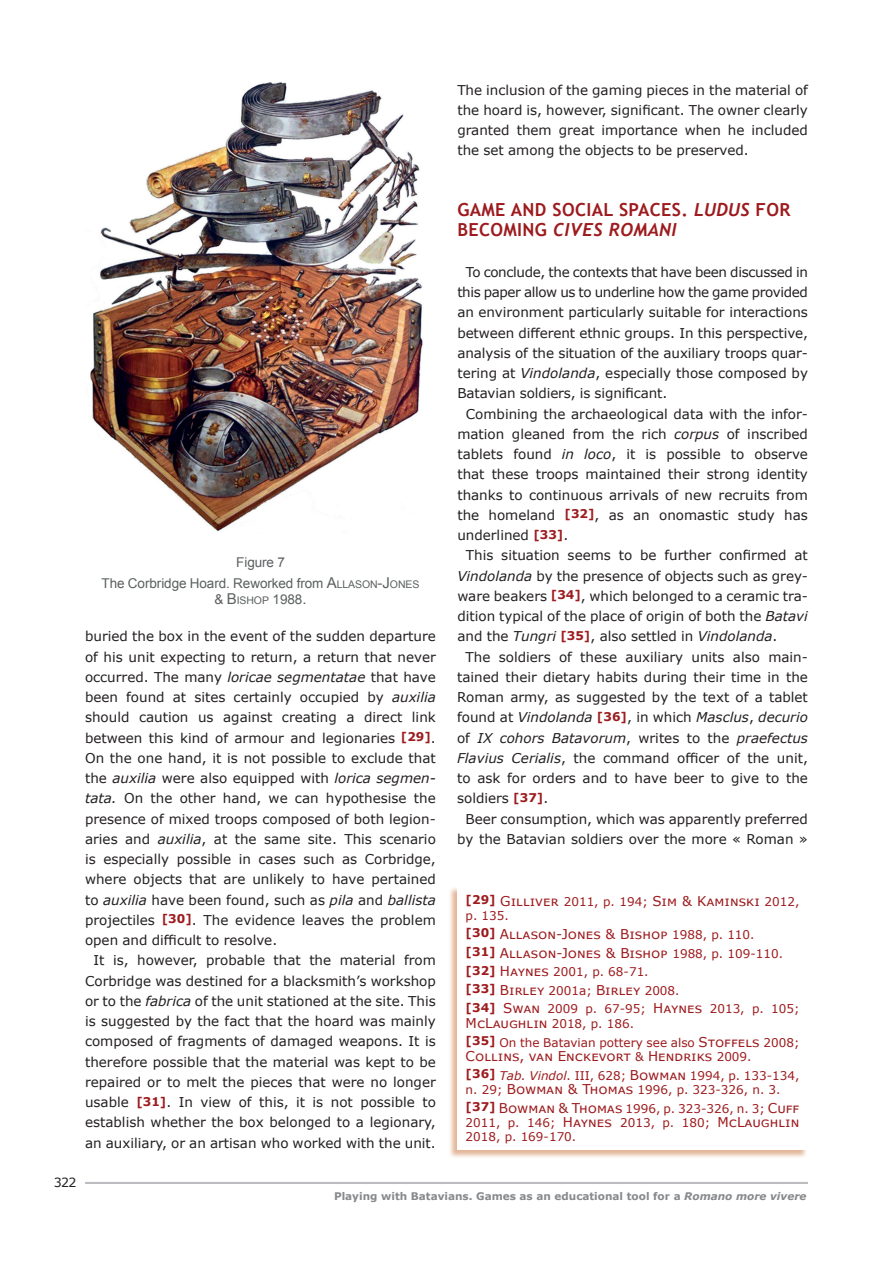
<style>
.page{position:relative;width:893px;height:1263px;background:#fff}
.page>*{position:absolute;margin:0;border:0;box-sizing:border-box;transform-origin:0 0}
.t1{font:700 18px "Trebuchet MS";letter-spacing:.02em;color:#9d1b1e}
.t2{font:italic 700 18px "Trebuchet";letter-spacing:.02em;color:#9d1b1e}
.t3{font:13.5px/20.2px "Verdana";color:#231f20;text-align:justify}
.t4{font:13.5px/18.6px "Verdana";color:#9d1b1e}
.t5{font:13.5px/20.7px "Arial";letter-spacing:-.005em;color:#5b5f60;text-align:center}
.t6{font:12.6px "Verdana";color:#231f20}
.t7{font:12px/14.4px "Verdana";color:#9d1b1e}
.t8{font:700 10.5px "Verdana";color:#87898c}
.s1{font-size:15px}
.s2{font-size:10.5px}
.s3{font-style:italic}
.s4{font-weight:700;font-size:12px;color:#9d1b1e}
.s5{font-family:"Trebuchet";font-style:italic}
.s6{font-family:"Trebuchet MS";font-style:normal}
.s7{font-weight:700;font-size:12px}
.s8{font-size:12px}
.s9{font-weight:700}
.s10{font-size:13.5px}
</style>
<div class="page">
<hr style="left:85px;top:1182px;width:723px;height:2px;background:#bcbdc0">
<div style="left:448px;top:886px;width:360px;height:272px;background:#c86c33;opacity:.5"></div>
<div style="left:457px;top:886px;width:351px;height:264px;background:#fff"></div>
<img style="left:90px;top:82px;width:333px;height:450px">
<p class="t3" style="left:457px;top:79px;width:352px">The inclusion of the gaming pieces in the material of the hoard is, however, significant. The owner clearly granted them great importance when he included the set among the objects to be preserved.</p>
<p class="t5" style="left:102px;top:552px;width:319px">Figure 7<br>The Corbridge Hoard. Reworked from <span class="s1">A</span><span class="s2">LLASON</span><span class="s1">-J</span><span class="s2">ONES</span></p>
<p class="t5" style="left:215px;top:589px;width:93px">&amp; <span class="s1">B</span><span class="s2">ISHOP</span> 1988<span class="s1">.</span></p>
<p class="t3" style="left:85px;top:626px;width:352px">buried the box in the event of the sudden departure of his unit expecting to return, a return that never occurred. The many <span class="s3">loricae segmentatae</span> that have been found at sites certainly occupied by <span class="s3">auxilia </span>should caution us against creating a direct link between this kind of armour and legionaries <span class="s4">[29]</span>.<br>On the one hand, it is not possible to exclude that the <span class="s3">auxilia</span> were also equipped with <span class="s3">lorica segmen&shy;tata.</span> On the other hand, we can hypothesise the presence of mixed troops composed of both legion&shy;aries and <span class="s3">auxilia</span>, at the same site. This scenario is especially possible in cases such as Corbridge, where objects that are unlikely to have pertained to <span class="s3">auxilia</span> have been found, such as <span class="s3">pila</span> and <span class="s3">ballista </span>projectiles <span class="s4">[30]</span>. The evidence leaves the problem open and difficult to resolve.</p>
<p class="t3" style="left:85px;top:950px;width:352px;text-indent:9px">It is, however, probable that the material from Corbridge was destined for a blacksmith’s workshop or to the <span class="s3">fabrica</span> of the unit stationed at the site. This is suggested by the fact that the hoard was mainly composed of fragments of damaged weapons. It is therefore possible that the material was kept to be repaired or to melt the pieces that were no longer usable <span class="s4">[31]</span>. In view of this, it is not possible to establish whether the box belonged to a legionary, an auxiliary, or an artisan who worked with the unit.</p>
<h1 class="t1" style="left:457px;top:198px;width:335px">GAME AND SOCIAL SPACES. <span class="s5">LUDUS</span> FOR</h1>
<h1 class="t2" style="left:457px;top:218px;width:221px"><span class="s6">BECOMING</span> CIVES ROMANI</h1>
<p class="t3" style="left:457px;top:262px;width:352px;text-indent:9px">To conclude, the contexts that have been discussed in this paper allow us to underline how the game provided an environment particularly suitable for interactions between different ethnic groups. In this perspective, analysis of the situation of the auxiliary troops quar&shy;tering at <span class="s3">Vindolanda</span>, especially those composed by Batavian soldiers, is significant.</p>
<p class="t3" style="left:457px;top:403px;width:352px;text-indent:9px">Combining the archaeological data with the infor&shy;mation gleaned from the rich <span class="s3">corpus</span> of inscribed tablets found <span class="s3">in loco</span>, it is possible to observe that these troops maintained their strong identity thanks to continuous arrivals of new recruits from the homeland <span class="s4">[32]</span>, as an onomastic study has underlined <span class="s4">[33]</span>.</p>
<p class="t3" style="left:457px;top:545px;width:352px;text-indent:9px">This situation seems to be further confirmed at <span class="s3">Vindolanda</span> by the presence of objects such as grey&shy;ware beakers <span class="s4">[34]</span>, which belonged to a ceramic tra&shy;dition typical of the place of origin of both the <span class="s3">Batavi </span>and the <span class="s3">Tungri</span> <span class="s4">[35]</span>, also settled in <span class="s3">Vindolanda</span>.</p>
<p class="t3" style="left:457px;top:646px;width:352px;text-indent:9px">The soldiers of these auxiliary units also main&shy;tained their dietary habits during their time in the Roman army, as suggested by the text of a tablet found at <span class="s3">Vindolanda</span> <span class="s4">[36]</span>, in which <span class="s3">Masclus</span>, <span class="s3">decurio </span>of <span class="s3">IX cohors Batavorum</span>, writes to the <span class="s3">praefectus Flavius Cerialis</span>, the command officer of the unit, to ask for orders and to have beer to give to the soldiers <span class="s4">[37]</span>.</p>
<p class="t3" style="left:457px;top:808px;width:352px;text-align:right">Beer consumption, which was apparently preferred by the Batavian soldiers over the more « Roman »</p>
<p class="t4" style="left:466px;top:891px;width:335px"><span class="s7">[29]</span> Gilliver <span class="s8">2011, p. 194;</span> Sim &amp; Kaminski <span class="s8">2012,</span></p>
<p class="t7" style="left:466px;top:908px;width:45px">p. 135.</p>
<p class="t4" style="left:466px;top:924px;width:319px"><span class="s7">[30]</span> Allason-Jones &amp; Bishop <span class="s8">1988, p. 110. </span><span class="s7">[31]</span> Allason-Jones &amp; Bishop <span class="s8">1988, p. 109-110.</span></p>
<p class="t7" style="left:466px;top:964px;width:185px"><span class="s9">[32]</span> <span class="s10">Haynes</span> 2001, p. 68-71.</p>
<p class="t4" style="left:466px;top:980px;width:215px"><span class="s7">[33]</span> Birley <span class="s8">2001a;</span> Birley <span class="s8">2008.</span></p>
<p class="t7" style="left:466px;top:1002px;width:335px"><span class="s9">[34]</span> <span class="s10">Swan</span> 2009 p. 67-95; <span class="s10">Haynes</span> 2013, p. 105;<br><span class="s10">McLaughlin</span> 2018, p. 186.</p>
<p class="t7" style="left:466px;top:1035px;width:335px"><span class="s9">[35]</span> On the Batavian pottery see also <span class="s10">Stoffels</span> 2008;</p>
<p class="t4" style="left:466px;top:1046px;width:287px">Collins, van Enckevort <span class="s8">&amp;</span> Hendriks <span class="s8">2009.</span></p>
<p class="t7" style="left:466px;top:1068px;width:335px"><span class="s9">[36]</span> <span class="s3">Tab. Vindol</span>. III, 628; <span class="s10">Bowman</span> 1994, p. 133-134, n. 29; <span class="s10">Bowman &amp; Thomas</span> 1996, p. 323-326, n. 3.</p>
<p class="t7" style="left:466px;top:1101px;width:335px;text-align:justify"><span class="s9">[37]</span> <span class="s10">Bowman &amp; Thomas</span> 1996, p. 323-326, n. 3; <span class="s10">Cuff </span>2011, p. 146; <span class="s10">Haynes</span> 2013, p. 180; <span class="s10">McLaughlin </span>2018, p. 169-170.</p>
<p class="t6" style="left:54px;top:1173px;width:24px">322</p>
<p class="t8" style="left:334px;top:1189px;width:474px">Playing with Batavians. Games as an educational tool for a <span class="s3">Romano more vivere</span></p>
</div>
